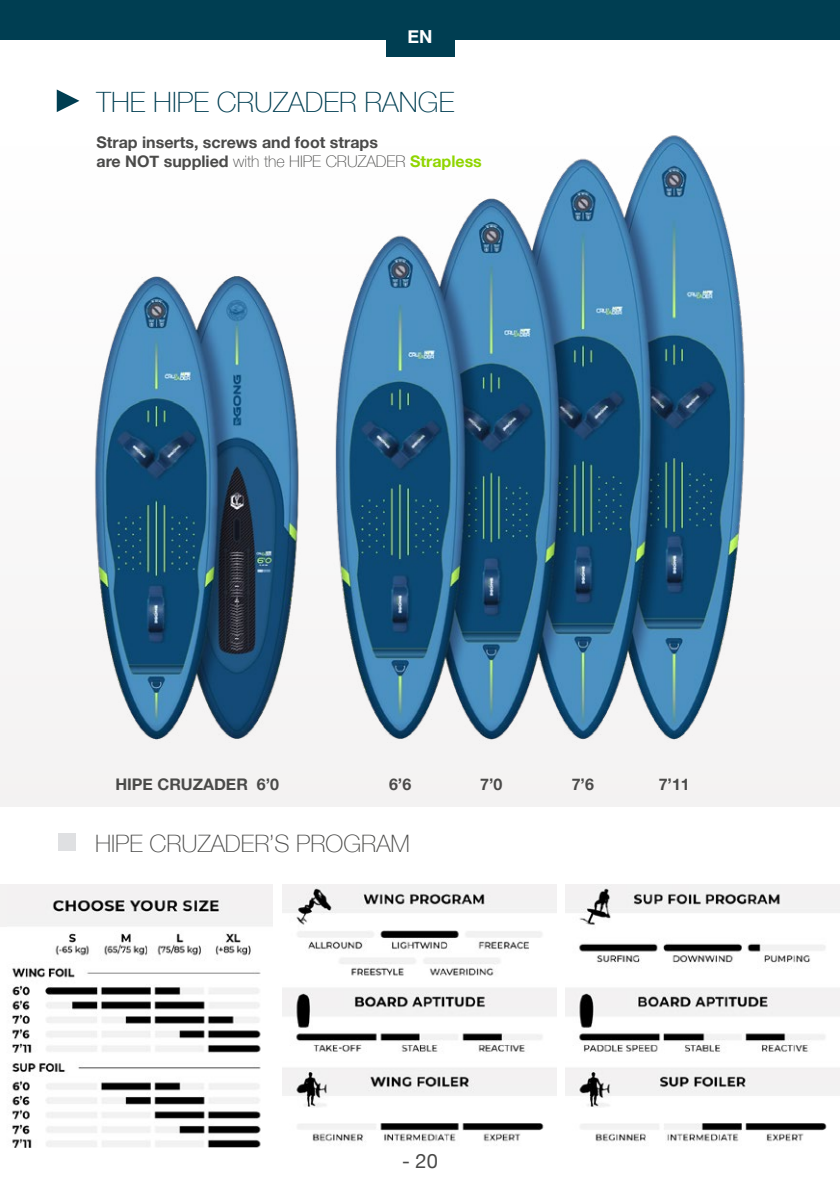
<style>
.page{position:relative;width:840px;height:1191px;background:#fff}
.page>*{position:absolute;margin:0;border:0;box-sizing:border-box;transform-origin:0 0}
.t1{font:100 28px "Helvetica Neue";color:#003e52}
.t2{font:100 24px "Helvetica Neue";color:#4a4a49}
.t3{font:20px "Helvetica Neue";color:#4a4a49}
.t4{font:700 18px "Helvetica Neue";color:#fff}
.t5{font:700 16px/19.2px "Helvetica Neue";color:#4a4a49}
.s1{font-weight:100}
.s2{color:#8fd500}
</style>
<div class="page">
<hr style="left:839px;top:0;width:1px;height:40px;background:#003e52">
<div style="left:0;top:0;width:839px;height:40px;background:#003e52"></div>
<div style="left:0;top:116px;width:839px;height:690px;background:#f4f3f3"></div>
<img style="left:33px;top:40px;width:773px;height:700px">
<svg style="left:57px;top:89px;width:22px;height:23px"></svg>
<div style="left:58px;top:833px;width:17px;height:17px;background:#dfe0e2"></div>
<img style="left:282px;top:884px;width:274px;height:261px">
<img style="left:565px;top:884px;width:274px;height:258px">
<img style="left:0;top:884px;width:273px;height:263px">
<div style="left:0;top:884px;width:6px;height:42px;background:#f3f2f2"></div>
<p class="t4" style="left:407px;top:23px;width:27px">EN</p>
<h1 class="t1" style="left:96px;top:81px;width:359px">THE HIPE CRUZADER RANGE</h1>
<p class="t5" style="left:96px;top:133px;width:386px">Strap inserts, screws and foot straps<br>are NOT supplied <span class="s1">with the HIPE CRUZADER</span> <span class="s2">Strapless</span></p>
<p class="t5" style="left:115px;top:775px;width:165px">HIPE CRUZADER 6’0</p>
<p class="t5" style="left:389px;top:775px;width:24px">6’6</p>
<p class="t5" style="left:480px;top:775px;width:24px">7’0</p>
<p class="t5" style="left:571px;top:775px;width:24px">7’6</p>
<p class="t5" style="left:658px;top:775px;width:33px">7’11</p>
<h2 class="t2" style="left:95px;top:825px;width:316px">HIPE CRUZADER’S PROGRAM</h2>
<p class="t3" style="left:402px;top:1146px;width:37px">- 20</p>
</div>
